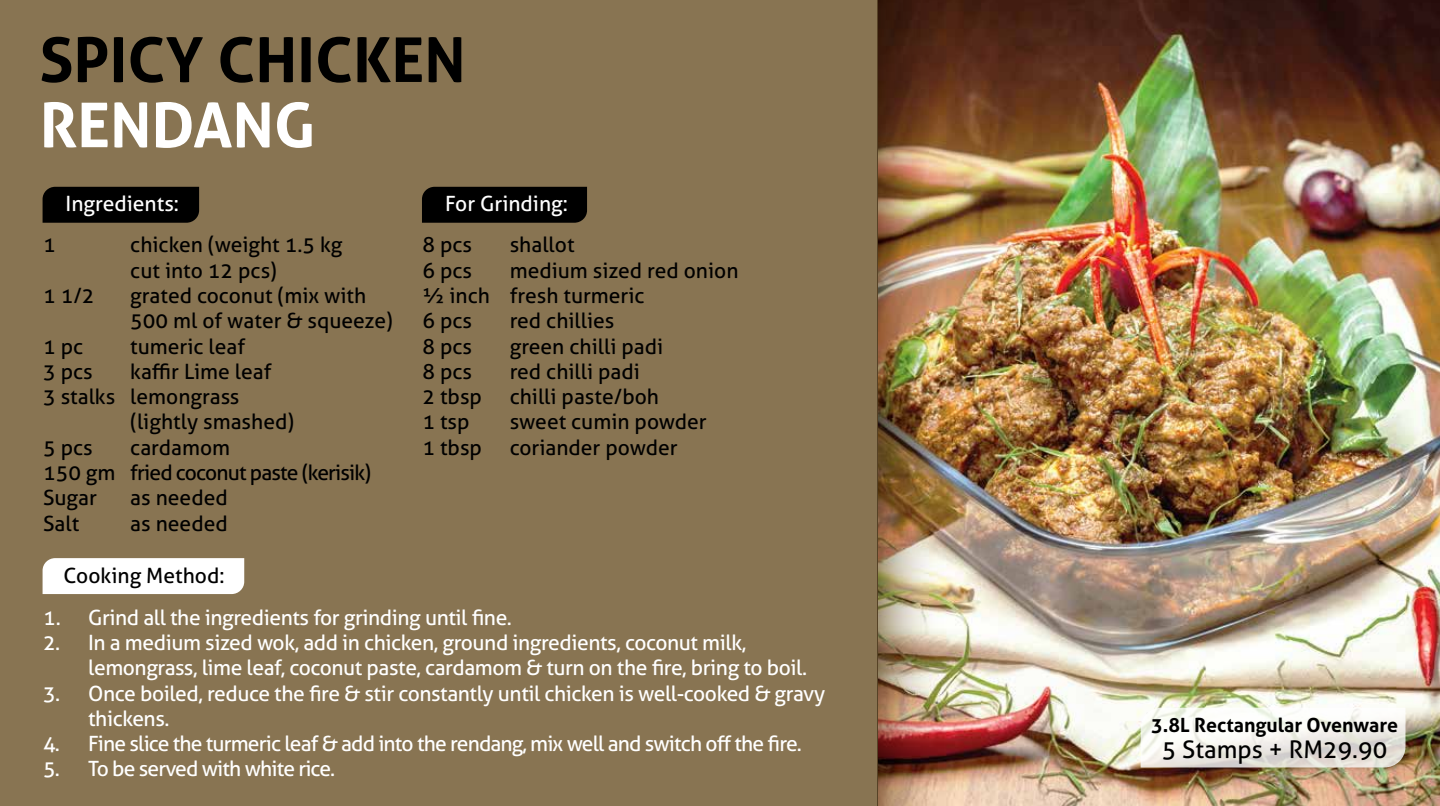
<style>
.page{position:relative;width:1440px;height:806px;background:#fff}
.page>*{position:absolute;margin:0;border:0;box-sizing:border-box;transform-origin:0 0}
.t1{font:700 61.8px "Aller";color:#000}
.t2{font:700 61.8px "Aller";color:#fff}
.t3{font:24.3px "Aller";color:#000}
.t4{font:21px/25.2px "Aller";color:#000}
.t5{font:21px/25.2px "Aller";letter-spacing:-.02em;color:#fff}
.t6{font:21px "Aller";letter-spacing:-.04em;color:#fff}
.t7{font:21px/25.2px "Aller";letter-spacing:-.04em;color:#000}
.t8{font:21px "Aller";color:#fff}
.t9{font:700 19.65px "Aller";color:#000}
</style>
<div class="page">
<img style="left:944px;top:0;width:496px;height:806px">
<svg style="left:1141px;top:707px;width:264px;height:60px"></svg>
<div style="left:0;top:0;width:878px;height:806px;background:#887452"></div>
<div style="left:43px;top:187px;width:156px;height:36px;background:#000"></div>
<div style="left:43px;top:558px;width:201px;height:36px;background:#fff"></div>
<div style="left:422px;top:187px;width:165px;height:36px;background:#000"></div>
<img style="left:877px;top:0;width:67px;height:806px">
<h1 class="t1" style="left:39px;top:22px;width:428px">SPICY CHICKEN</h1>
<h1 class="t2" style="left:39px;top:87px;width:277px">RENDANG</h1>
<p class="t8" style="left:66px;top:191px;width:115px">Ingredients:</p>
<p class="t4" style="left:43px;top:232px;width:14px">1</p>
<p class="t4" style="left:130px;top:232px;width:214px">chicken (weight 1.5 kg cut into 12 pcs)</p>
<p class="t4" style="left:43px;top:283px;width:53px">1 1/2</p>
<p class="t4" style="left:130px;top:283px;width:264px">grated coconut (mix with<br>500 ml of water &amp; squeeze)</p>
<p class="t4" style="left:43px;top:333px;width:42px">1 pc</p>
<p class="t4" style="left:130px;top:333px;width:116px">tumeric leaf</p>
<p class="t4" style="left:43px;top:359px;width:51px">3 pcs</p>
<p class="t4" style="left:130px;top:359px;width:143px">kaffir Lime leaf</p>
<p class="t4" style="left:43px;top:384px;width:198px">3 stalks lemongrass</p>
<p class="t4" style="left:130px;top:409px;width:165px">(lightly smashed)</p>
<p class="t4" style="left:43px;top:434px;width:51px">5 pcs</p>
<p class="t7" style="left:43px;top:434px;width:330px;text-indent:87px">cardamom<br>150 gm fried coconut paste (kerisik)<br>Sugar</p>
<p class="t4" style="left:130px;top:485px;width:99px">as needed</p>
<p class="t4" style="left:43px;top:510px;width:38px">Salt</p>
<p class="t4" style="left:130px;top:510px;width:99px">as needed</p>
<p class="t4" style="left:64px;top:562px;width:162px">Cooking Method:</p>
<p class="t8" style="left:445px;top:191px;width:124px">For Grinding:</p>
<p class="t4" style="left:422px;top:232px;width:51px">8 pcs</p>
<p class="t4" style="left:510px;top:232px;width:66px">shallot</p>
<p class="t4" style="left:422px;top:258px;width:51px">6 pcs</p>
<p class="t4" style="left:422px;top:258px;width:318px;text-indent:87px">medium sized red onion ½ inch fresh turmeric<br>6 pcs</p>
<p class="t4" style="left:510px;top:308px;width:106px">red chillies</p>
<p class="t4" style="left:422px;top:333px;width:51px">8 pcs</p>
<p class="t4" style="left:510px;top:333px;width:155px">green chilli padi</p>
<p class="t4" style="left:422px;top:359px;width:51px">8 pcs</p>
<p class="t4" style="left:510px;top:359px;width:132px">red chilli padi</p>
<p class="t4" style="left:422px;top:384px;width:61px">2 tbsp</p>
<p class="t4" style="left:510px;top:384px;width:151px">chilli paste/boh</p>
<p class="t4" style="left:422px;top:409px;width:49px">1 tsp</p>
<p class="t4" style="left:510px;top:409px;width:199px">sweet cumin powder</p>
<p class="t4" style="left:422px;top:434px;width:61px">1 tbsp</p>
<p class="t4" style="left:510px;top:434px;width:169px">coriander powder</p>
<p class="t5" style="left:43px;top:604px;width:470px">1. Grind all the ingredients for grinding until fine.</p>
<p class="t5" style="left:88px;top:629px;width:721px;text-indent:-45px">2. In a medium sized wok, add in chicken, ground ingredients, coconut milk, lemongrass, lime leaf, coconut paste, cardamom &amp; turn on the fire, bring to boil.</p>
<p class="t5" style="left:88px;top:680px;width:739px;text-indent:-45px">3. Once boiled, reduce the fire &amp; stir constantly until chicken is well-cooked &amp; gravy thickens.</p>
<p class="t6" style="left:43px;top:730px;width:760px">4. Fine slice the turmeric leaf &amp; add into the rendang, mix well and switch off the fire.</p>
<p class="t6" style="left:43px;top:756px;width:294px">5. To be served with white rice.</p>
<p class="t9" style="left:1151px;top:712px;width:248px">3.8L Rectangular Ovenware</p>
<p class="t3" style="left:1162px;top:734px;width:227px">5 Stamps + RM29.90</p>
</div>
